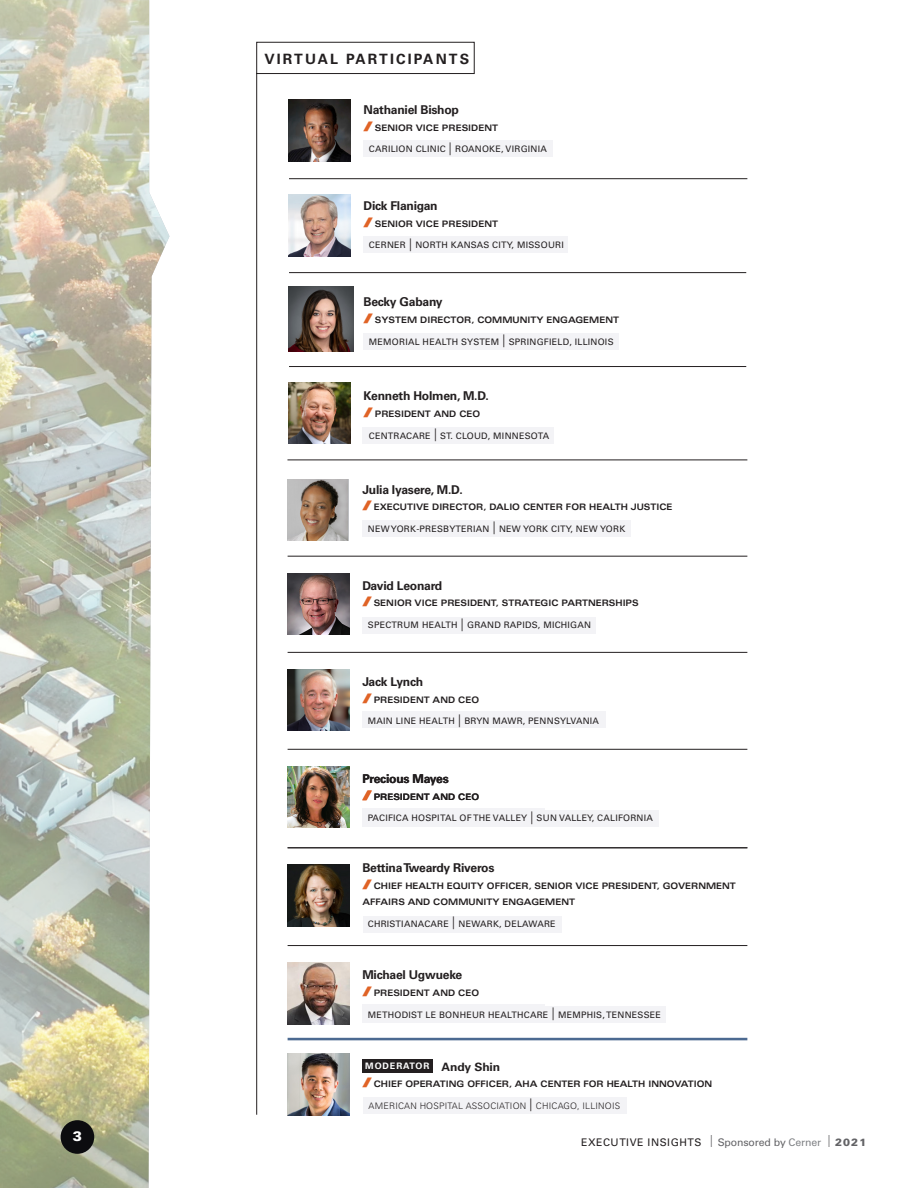
<style>
.page{position:relative;width:918px;height:1188px;background:#fff}
.page>*{position:absolute;margin:0;border:0;box-sizing:border-box;transform-origin:0 0}
.PANELIST_name{font:700 14.25px "Univers LT Std";letter-spacing:.15em;color:#231f20}
.t1{font:900 13.65px "Univers LT Std";color:#fff}
.body_copy_no_indent{font:700 12.15px "Univers LT Std";letter-spacing:-.02em;color:#231f20}
.body_copy_no_indent-2{font:700 12.15px "Univers LT Std";letter-spacing:-.04em;color:#231f20}
.PANELIST_name-2{font:700 11.55px "Univers LT Std";letter-spacing:-.01em;color:#231f20;scale:1.05 1}
.t2{font:10.5px "Univers LT Std";letter-spacing:.05em;color:#231f20}
.body_copy_no_indent-3{font:9px "Univers LT Std";letter-spacing:.025em;color:#231f20}
.body_copy_no_indent-4{font:700 expanded 9px/16.5px "Univers LT Std";color:#231f20;scale:.9 1}
.PANELIST_name-3{font:700 expanded 9px "Univers LT Std";color:#231f20;scale:.9 1}
.PANELIST_name-4{font:300 9px "Univers LT Std";letter-spacing:.025em;color:#231f20}
.t3{font:700 8.85px "Univers LT Std";letter-spacing:.1em;color:#fff}
.s1{font-family:"Univers LT Std X Black Ex";font-weight:400;font-style:italic;font-stretch:normal;font-size:12.75px;color:#e06326}
.s2{font-weight:300;font-size:12.75px}
.s3{font-size:12.75px}
.s4{font-weight:300;font-size:12px;color:#636366}
.s5{color:#636366}
.s6{color:#808285}
.s7{font-weight:900;color:#636366}
</style>
<div class="page">
<img style="left:0;top:0;width:170px;height:1188px">
<div style="left:364px;top:141px;width:189px;height:16px;background:#f3f3f6"></div>
<img style="left:289px;top:99px;width:61px;height:62px">
<div style="left:364px;top:236px;width:204px;height:17px;background:#f3f3f6"></div>
<img style="left:289px;top:194px;width:61px;height:62px">
<div style="left:362px;top:1059px;width:70px;height:14px;background:#231f20"></div>
<div style="left:364px;top:333px;width:255px;height:17px;background:#f3f3f6"></div>
<img style="left:289px;top:286px;width:64px;height:65px">
<hr style="left:289px;top:178px;width:458px;height:1px;background:#231f20">
<hr style="left:289px;top:272px;width:457px;height:1px;background:#231f20">
<hr style="left:289px;top:366px;width:457px;height:1px;background:#231f20">
<div style="left:363px;top:428px;width:191px;height:16px;background:#f3f3f6"></div>
<img style="left:289px;top:382px;width:61px;height:62px">
<div style="left:363px;top:520px;width:268px;height:17px;background:#f3f3f6"></div>
<div style="left:288px;top:479px;width:61px;height:62px;background:#adacaa"></div>
<img style="left:288px;top:479px;width:59px;height:62px">
<hr style="left:288px;top:556px;width:459px;height:1px;background:#231f20">
<div style="left:363px;top:617px;width:233px;height:16px;background:#f3f3f6"></div>
<img style="left:288px;top:573px;width:61px;height:62px">
<hr style="left:288px;top:1038px;width:459px;height:2px;background:#4c6a91">
<div style="left:363px;top:1098px;width:263px;height:16px;background:#f3f3f6"></div>
<img style="left:288px;top:1054px;width:61px;height:61px">
<div style="left:61px;top:1120px;width:33px;height:34px;background:#0c0c0f;border-radius:50%"></div>
<hr style="left:287px;top:460px;width:460px;height:1px;background:#231f20">
<div style="left:256px;top:42px;width:219px;height:32px;border:1px solid #231f20"></div>
<hr style="left:256px;top:73px;width:1px;height:1042px;background:#231f20">
<hr style="left:288px;top:652px;width:459px;height:1px;background:#231f20">
<div style="left:363px;top:712px;width:243px;height:16px;background:#f3f3f6"></div>
<img style="left:288px;top:669px;width:61px;height:62px">
<hr style="left:288px;top:749px;width:459px;height:1px;background:#231f20">
<div style="left:363px;top:809px;width:182px;height:16px;background:#f3f3f6"></div>
<img style="left:288px;top:766px;width:61px;height:62px">
<div style="left:363px;top:916px;width:199px;height:16px;background:#f3f3f6"></div>
<img style="left:288px;top:865px;width:61px;height:61px">
<div style="left:363px;top:810px;width:296px;height:16px;background:#f3f3f6"></div>
<hr style="left:288px;top:847px;width:459px;height:1px;background:#231f20">
<hr style="left:288px;top:945px;width:459px;height:1px;background:#231f20">
<div style="left:363px;top:1005px;width:182px;height:16px;background:#f3f3f6"></div>
<div style="left:363px;top:1006px;width:303px;height:17px;background:#f3f3f6"></div>
<img style="left:288px;top:962px;width:61px;height:62px">
<p class="t1" style="left:73px;top:1128px;width:11px">3</p>
<p class="PANELIST_name" style="left:264px;top:51px;width:206px">VIRTUAL PARTICIPANTS</p>
<p class="body_copy_no_indent" style="left:364px;top:103px;width:97px">Nathaniel Bishop</p>
<p class="body_copy_no_indent-4" style="left:364px;top:119px;width:151px"><span class="s1">/</span>SENIOR VICE PRESIDENT</p>
<p class="body_copy_no_indent-3" style="left:369px;top:144px;width:180px">CARILION CLINIC <span class="s2">|</span> ROANOKE, VIRGINIA</p>
<p class="body_copy_no_indent" style="left:364px;top:199px;width:76px">Dick Flanigan</p>
<p class="body_copy_no_indent-4" style="left:364px;top:215px;width:151px"><span class="s1">/</span>SENIOR VICE PRESIDENT</p>
<p class="body_copy_no_indent-3" style="left:369px;top:240px;width:196px">CERNER <span class="s2">|</span> NORTH KANSAS CITY, MISSOURI</p>
<p class="body_copy_no_indent" style="left:364px;top:295px;width:80px">Becky Gabany</p>
<p class="body_copy_no_indent-4" style="left:364px;top:311px;width:285px"><span class="s1">/</span>SYSTEM DIRECTOR, COMMUNITY ENGAGEMENT</p>
<p class="body_copy_no_indent-3" style="left:369px;top:336px;width:246px">MEMORIAL HEALTH SYSTEM <span class="s2">|</span> SPRINGFIELD, ILLINOIS</p>
<p class="body_copy_no_indent" style="left:364px;top:389px;width:127px">Kenneth Holmen, M.D.</p>
<p class="body_copy_no_indent-4" style="left:364px;top:405px;width:131px"><span class="s1">/</span>PRESIDENT AND CEO</p>
<p class="body_copy_no_indent-3" style="left:369px;top:430px;width:182px">CENTRACARE <span class="s2">|</span> ST. CLOUD, MINNESOTA</p>
<p class="body_copy_no_indent" style="left:362px;top:482px;width:102px">Julia Iyasere, M.D.</p>
<p class="body_copy_no_indent-4" style="left:362px;top:499px;width:346px"><span class="s1">/</span>EXECUTIVE DIRECTOR, DALIO CENTER FOR HEALTH JUSTICE</p>
<p class="body_copy_no_indent-3" style="left:368px;top:523px;width:259px">NEW YORK-PRESBYTERIAN <span class="s2">|</span> NEW YORK CITY, NEW YORK</p>
<p class="body_copy_no_indent" style="left:362px;top:579px;width:81px">David Leonard</p>
<p class="body_copy_no_indent-4" style="left:362px;top:595px;width:309px"><span class="s1">/</span>SENIOR VICE PRESIDENT, STRATEGIC PARTNERSHIPS</p>
<p class="body_copy_no_indent-3" style="left:368px;top:620px;width:225px">SPECTRUM HEALTH <span class="s2">|</span> GRAND RAPIDS, MICHIGAN</p>
<p class="body_copy_no_indent-2" style="left:362px;top:675px;width:62px">Jack Lynch</p>
<p class="body_copy_no_indent-4" style="left:362px;top:691px;width:131px"><span class="s1">/</span>PRESIDENT AND CEO</p>
<p class="body_copy_no_indent-3" style="left:368px;top:716px;width:233px">MAIN LINE HEALTH <span class="s2">|</span> BRYN MAWR, PENNSYLVANIA</p>
<p class="body_copy_no_indent" style="left:362px;top:772px;width:88px">Precious Mayes</p>
<p class="body_copy_no_indent-4" style="left:362px;top:788px;width:131px"><span class="s1">/</span>PRESIDENT AND CEO</p>
<p class="body_copy_no_indent-3" style="left:368px;top:813px;width:287px">PACIFICA HOSPITAL OF THE VALLEY <span class="s2">|</span> SUN VALLEY, CALIFORNIA</p>
<p class="body_copy_no_indent" style="left:362px;top:861px;width:134px">Bettina Tweardy Riveros</p>
<p class="body_copy_no_indent-4" style="left:362px;top:877px;width:417px"><span class="s1">/</span>CHIEF HEALTH EQUITY OFFICER, SENIOR VICE PRESIDENT, GOVERNMENT<br>AFFAIRS AND COMMUNITY ENGAGEMENT</p>
<p class="body_copy_no_indent-3" style="left:368px;top:918px;width:189px">CHRISTIANACARE <span class="s2">|</span> NEWARK, DELAWARE</p>
<p class="body_copy_no_indent" style="left:362px;top:968px;width:101px">Michael Ugwueke</p>
<p class="body_copy_no_indent-4" style="left:362px;top:984px;width:131px"><span class="s1">/</span>PRESIDENT AND CEO</p>
<p class="body_copy_no_indent-3" style="left:368px;top:1009px;width:295px">METHODIST LE BONHEUR HEALTHCARE <span class="s2">|</span> MEMPHIS, TENNESSEE</p>
<p class="PANELIST_name-2" style="left:442px;top:1060px;width:57px">Andy Shin</p>
<p class="PANELIST_name-3" style="left:362px;top:1079px;width:390px"><span class="s1">/</span>CHIEF OPERATING OFFICER, AHA CENTER FOR HEALTH INNOVATION</p>
<p class="PANELIST_name-4" style="left:369px;top:1100px;width:253px">AMERICAN HOSPITAL ASSOCIATION <span class="s3">|</span> CHICAGO, ILLINOIS</p>
<p class="t2" style="left:581px;top:1136px;width:287px">EXECUTIVE INSIGHTS <span class="s4">|</span> <span class="s5">Sponsored by</span> <span class="s6">Cerner</span> <span class="s4">|</span> <span class="s7">2021</span></p>
<p class="t3" style="left:365px;top:1061px;width:66px">MODERATOR</p>
</div>
